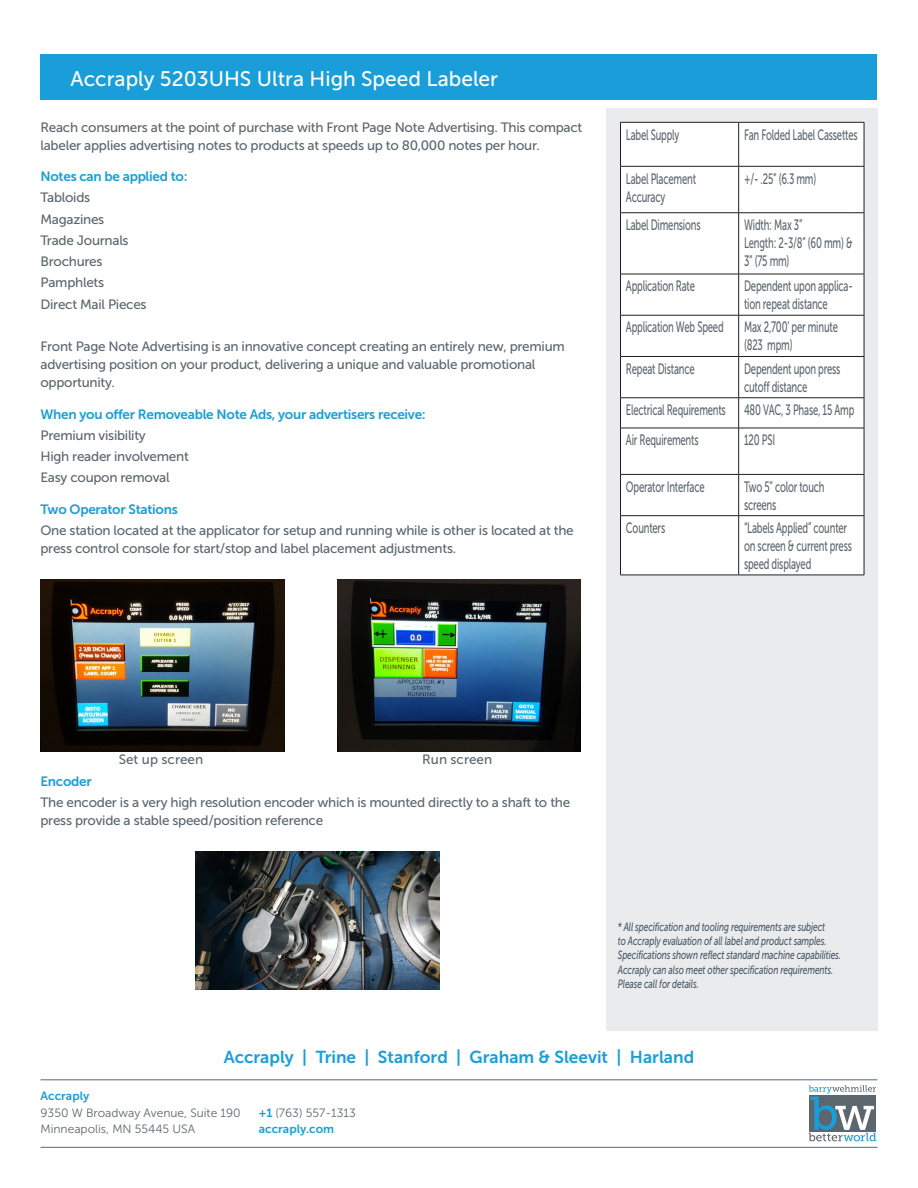
<style>
.page{position:relative;width:918px;height:1188px;background:#fff}
.page>*{position:absolute;margin:0;border:0;box-sizing:border-box;transform-origin:0 0}
.Page_2_Heading{font:21px "Museo Sans 500";color:#fff}
.Footer__Company___2n{font:17.25px "Museo Sans 700";color:#199eda}
.Page_2_Table_cells{font:15px/18px "Museo Sans 500";letter-spacing:-.02em;color:#5c666f;scale:.63 1}
.Page_2_Body{font:13.5px/18px "Museo Sans 500";letter-spacing:-.02em;color:#5c666f}
.Page_2_Subhead{font:13.5px "Museo Sans 700";letter-spacing:-.02em;color:#199eda}
.Page_2_Bullet{font:13.5px "Museo Sans 500";color:#5c666f}
.Speed_Warning{font:italic 12px/14.4px "Museo Sans 500";letter-spacing:-.01em;color:#485865;scale:.7 1}
.Footer__Company{font:12px "Museo Sans 300";color:#5c666f}
.Footer__Company___2n-2{font:12px "Museo Sans 700";color:#199eda}
.Footer__Company-2{font:12px "Museo Sans 700";color:#199eda}
.s1{font-family:"Museo Sans 700";color:#199eda}
</style>
<div class="page">
<hr style="left:40px;top:1147px;width:838px;height:1px;background:#5c666f">
<hr style="left:40px;top:1080px;width:838px;height:1px;background:#5c666f">
<div style="left:40px;top:54px;width:838px;height:45px;background:#199eda"></div>
<div style="left:606px;top:108px;width:272px;height:922px;background:#eaebed"></div>
<svg style="left:809px;top:1085px;width:67px;height:56px"></svg>
<img style="left:40px;top:580px;width:244px;height:172px">
<img style="left:337px;top:580px;width:244px;height:172px">
<img style="left:195px;top:852px;width:245px;height:138px">
<div style="left:621px;top:123px;width:243px;height:452px;background:#fff"></div>
<hr style="left:620px;top:122px;width:119px;height:1px;background:#231f20">
<hr style="left:620px;top:122px;width:1px;height:44px;background:#231f20">
<hr style="left:739px;top:122px;width:125px;height:1px;background:#231f20">
<hr style="left:738px;top:122px;width:1px;height:44px;background:#231f20">
<hr style="left:864px;top:122px;width:1px;height:44px;background:#231f20">
<hr style="left:620px;top:166px;width:119px;height:1px;background:#231f20">
<hr style="left:620px;top:166px;width:1px;height:47px;background:#231f20">
<hr style="left:739px;top:166px;width:125px;height:1px;background:#231f20">
<hr style="left:738px;top:166px;width:1px;height:47px;background:#231f20">
<hr style="left:864px;top:166px;width:1px;height:47px;background:#231f20">
<hr style="left:620px;top:212px;width:119px;height:1px;background:#231f20">
<hr style="left:620px;top:213px;width:1px;height:61px;background:#231f20">
<hr style="left:739px;top:212px;width:125px;height:1px;background:#231f20">
<hr style="left:738px;top:213px;width:1px;height:61px;background:#231f20">
<hr style="left:864px;top:213px;width:1px;height:61px;background:#231f20">
<hr style="left:620px;top:274px;width:119px;height:1px;background:#231f20">
<hr style="left:620px;top:274px;width:1px;height:41px;background:#231f20">
<hr style="left:739px;top:274px;width:125px;height:1px;background:#231f20">
<hr style="left:738px;top:274px;width:1px;height:41px;background:#231f20">
<hr style="left:864px;top:274px;width:1px;height:41px;background:#231f20">
<hr style="left:620px;top:315px;width:119px;height:1px;background:#231f20">
<hr style="left:620px;top:315px;width:1px;height:41px;background:#231f20">
<hr style="left:739px;top:315px;width:125px;height:1px;background:#231f20">
<hr style="left:738px;top:315px;width:1px;height:41px;background:#231f20">
<hr style="left:864px;top:315px;width:1px;height:41px;background:#231f20">
<hr style="left:620px;top:356px;width:119px;height:1px;background:#231f20">
<hr style="left:620px;top:357px;width:1px;height:41px;background:#231f20">
<hr style="left:739px;top:356px;width:125px;height:1px;background:#231f20">
<hr style="left:738px;top:357px;width:1px;height:41px;background:#231f20">
<hr style="left:864px;top:357px;width:1px;height:41px;background:#231f20">
<hr style="left:620px;top:397px;width:119px;height:1px;background:#231f20">
<hr style="left:620px;top:398px;width:1px;height:30px;background:#231f20">
<hr style="left:739px;top:397px;width:125px;height:1px;background:#231f20">
<hr style="left:738px;top:398px;width:1px;height:30px;background:#231f20">
<hr style="left:864px;top:398px;width:1px;height:30px;background:#231f20">
<hr style="left:620px;top:428px;width:119px;height:1px;background:#231f20">
<hr style="left:620px;top:428px;width:1px;height:46px;background:#231f20">
<hr style="left:739px;top:428px;width:125px;height:1px;background:#231f20">
<hr style="left:738px;top:428px;width:1px;height:46px;background:#231f20">
<hr style="left:864px;top:428px;width:1px;height:46px;background:#231f20">
<hr style="left:620px;top:474px;width:119px;height:1px;background:#231f20">
<hr style="left:620px;top:475px;width:1px;height:40px;background:#231f20">
<hr style="left:739px;top:474px;width:125px;height:1px;background:#231f20">
<hr style="left:738px;top:475px;width:1px;height:40px;background:#231f20">
<hr style="left:864px;top:475px;width:1px;height:40px;background:#231f20">
<hr style="left:620px;top:515px;width:119px;height:1px;background:#231f20">
<hr style="left:620px;top:516px;width:1px;height:59px;background:#231f20">
<hr style="left:739px;top:515px;width:125px;height:1px;background:#231f20">
<hr style="left:738px;top:516px;width:1px;height:59px;background:#231f20">
<hr style="left:864px;top:516px;width:1px;height:59px;background:#231f20">
<hr style="left:620px;top:575px;width:119px;height:1px;background:#231f20">
<hr style="left:739px;top:575px;width:125px;height:1px;background:#231f20">
<p class="Page_2_Heading" style="left:71px;top:68px;width:429px">Accraply 5203UHS Ultra High Speed Labeler</p>
<p class="Page_2_Body" style="left:40px;top:118px;width:543px">Reach consumers at the point of purchase with Front Page Note Advertising. This compact labeler applies advertising notes to products at speeds up to 80,000 notes per hour.</p>
<p class="Page_2_Subhead" style="left:40px;top:169px;width:149px">Notes can be applied to:</p>
<p class="Page_2_Body" style="left:40px;top:189px;width:51px">Tabloids</p>
<p class="Page_2_Body" style="left:40px;top:210px;width:65px">Magazines</p>
<p class="Page_2_Body" style="left:40px;top:231px;width:90px">Trade Journals</p>
<p class="Page_2_Body" style="left:40px;top:252px;width:64px">Brochures</p>
<p class="Page_2_Body" style="left:40px;top:274px;width:65px">Pamphlets</p>
<p class="Page_2_Body" style="left:40px;top:295px;width:108px">Direct Mail Pieces</p>
<p class="Page_2_Body" style="left:40px;top:337px;width:526px">Front Page Note Advertising is an innovative concept creating an entirely new, premium advertising position on your product, delivering a unique and valuable promotional opportunity.</p>
<p class="Page_2_Subhead" style="left:40px;top:406px;width:387px">When you offer Removeable Note Ads, your advertisers receive:</p>
<p class="Page_2_Body" style="left:40px;top:426px;width:107px">Premium visibility</p>
<p class="Page_2_Body" style="left:40px;top:447px;width:150px">High reader involvement</p>
<p class="Page_2_Body" style="left:40px;top:469px;width:131px">Easy coupon removal</p>
<p class="Page_2_Subhead" style="left:40px;top:502px;width:139px">Two Operator Stations</p>
<p class="Page_2_Body" style="left:40px;top:521px;width:535px">One station located at the applicator for setup and running while is other is located at the press control console for start/stop and label placement adjustments.</p>
<p class="Page_2_Table_cells" style="left:626px;top:125px;width:86px">Label Supply</p>
<p class="Page_2_Table_cells" style="left:744px;top:125px;width:182px">Fan Folded Label Cassettes</p>
<p class="Page_2_Table_cells" style="left:626px;top:169px;width:113px">Label Placement<br>Accuracy</p>
<p class="Page_2_Table_cells" style="left:744px;top:169px;width:116px">+/- .25” (6.3 mm)</p>
<p class="Page_2_Table_cells" style="left:626px;top:216px;width:120px">Label Dimensions</p>
<p class="Page_2_Table_cells" style="left:744px;top:216px;width:94px">Width: Max 3”</p>
<p class="Page_2_Table_cells" style="left:744px;top:234px;width:174px">Length: 2-3/8” (60 mm) &amp;<br>3” (75 mm)</p>
<p class="Page_2_Table_cells" style="left:626px;top:277px;width:111px">Application Rate</p>
<p class="Page_2_Table_cells" style="left:744px;top:277px;width:174px">Dependent upon applica&shy;tion repeat distance</p>
<p class="Page_2_Table_cells" style="left:626px;top:318px;width:157px">Application Web Speed</p>
<p class="Page_2_Table_cells" style="left:744px;top:318px;width:151px">Max 2,700’ per minute (823 mpm)</p>
<p class="Page_2_Table_cells" style="left:626px;top:360px;width:111px">Repeat Distance</p>
<p class="Page_2_Table_cells" style="left:744px;top:360px;width:155px">Dependent upon press cutoff distance</p>
<p class="Page_2_Table_cells" style="left:626px;top:401px;width:160px">Electrical Requirements</p>
<p class="Page_2_Table_cells" style="left:744px;top:401px;width:177px">480 VAC, 3 Phase, 15 Amp</p>
<p class="Page_2_Table_cells" style="left:626px;top:431px;width:117px">Air Requirements</p>
<p class="Page_2_Table_cells" style="left:744px;top:431px;width:51px">120 PSI</p>
<p class="Page_2_Table_cells" style="left:626px;top:478px;width:127px">Operator Interface</p>
<p class="Page_2_Table_cells" style="left:744px;top:478px;width:129px">Two 5” color touch screens</p>
<p class="Page_2_Table_cells" style="left:626px;top:519px;width:64px">Counters</p>
<p class="Page_2_Table_cells" style="left:744px;top:519px;width:173px">“Labels Applied” counter on screen &amp; current press speed displayed</p>
<p class="Page_2_Bullet" style="left:119px;top:752px;width:86px">Set up screen</p>
<p class="Page_2_Bullet" style="left:422px;top:752px;width:71px">Run screen</p>
<p class="Page_2_Subhead" style="left:40px;top:774px;width:53px">Encoder</p>
<p class="Page_2_Body" style="left:40px;top:794px;width:531px">The encoder is a very high resolution encoder which is mounted directly to a shaft to the press provide a stable speed/position reference</p>
<p class="Speed_Warning" style="left:618px;top:919px;width:320px">* All specification and tooling requirements are subject<br>to Accraply evaluation of all label and product samples.<br>Specifications shown reflect standard machine capabilities.<br>Accraply can also meet other specification requirements.</p>
<p class="Speed_Warning" style="left:618px;top:977px;width:117px">Please call for details.</p>
<p class="Footer__Company___2n" style="left:224px;top:1047px;width:472px">Accraply | Trine | Stanford | Graham &amp; Sleevit | Harland</p>
<p class="Footer__Company-2" style="left:40px;top:1089px;width:50px">Accraply</p>
<p class="Footer__Company" style="left:40px;top:1106px;width:202px">9350 W Broadway Avenue, Suite 190</p>
<p class="Footer__Company" style="left:40px;top:1123px;width:156px">Minneapolis, MN 55445 USA</p>
<p class="Footer__Company" style="left:259px;top:1106px;width:99px"><span class="s1">+1</span> (763) 557-1313</p>
<p class="Footer__Company___2n-2" style="left:259px;top:1122px;width:77px">accraply.com</p>
</div>
